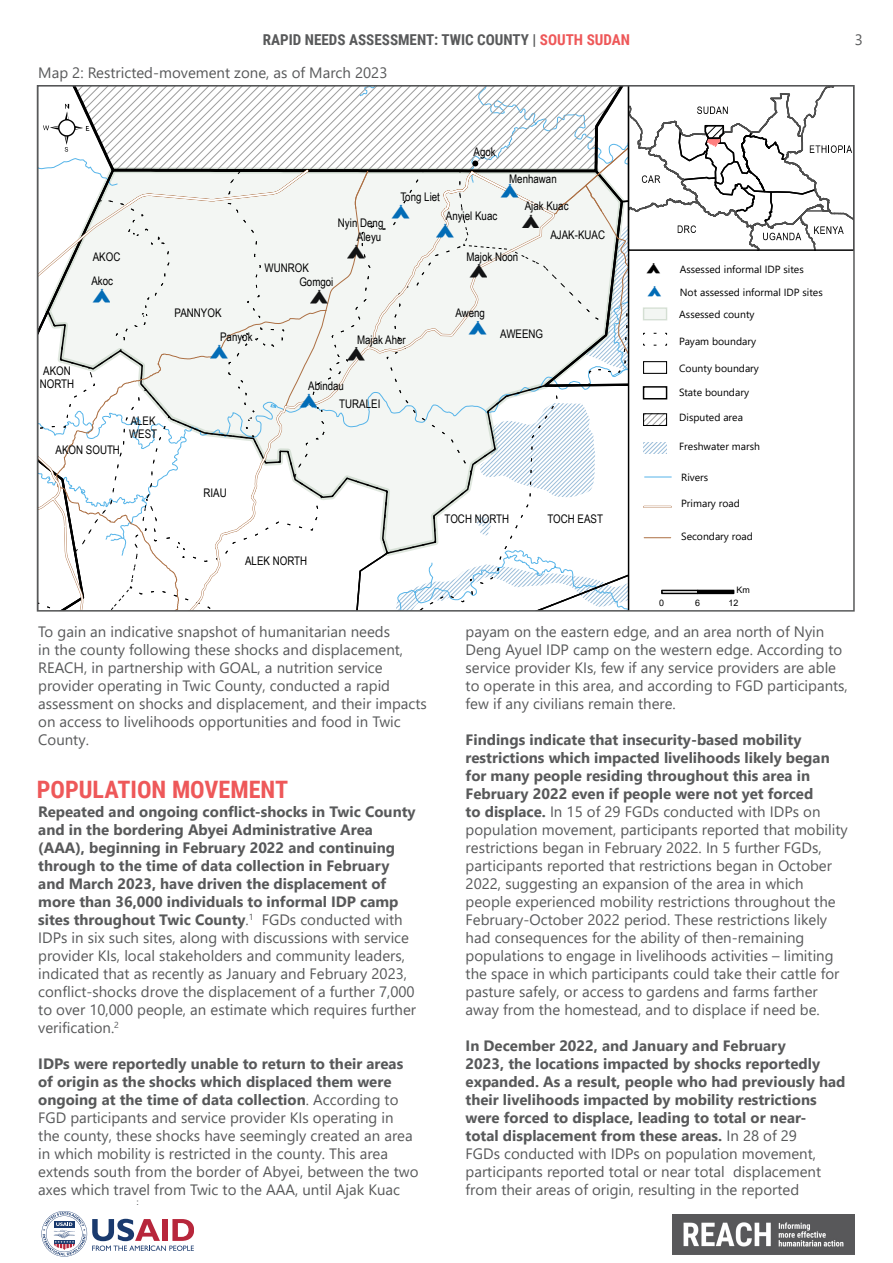
<style>
.page{position:relative;width:893px;height:1263px;background:#fff}
.page>*{position:absolute;margin:0;border:0;box-sizing:border-box;transform-origin:0 0}
.Content_Header{font:700 24px "Roboto Condensed";color:#ee5859}
.t1{font:23.7px "OCHA Icons Unbounded";color:#026cb6}
.t2{font:23.7px "OCHA Icons Unbounded";color:#121314}
.t3{font:15px/18px "Segoe UI";color:#58595a}
.t4{font:700 15px/18px "Segoe UI";color:#58595a}
.Content_Header-2{font:700 15px "Roboto Condensed";color:#58595a}
.t5{font:11.85px/13.6px "Arial Narrow";color:#000}
.t6{font:10.35px "Segoe UI";color:#000}
.t7{font:8.85px "Arial";color:#000}
.t8{font:8.55px "Arial";color:#2c3033}
.s1{color:#ee5859}
.s2{font-family:"OCHA Icons Unbounded";font-size:18px}
.s3{font-family:"OCHA Icons Unbounded";font-size:18px;color:#026cb6}
.s4{font-weight:700}
.s5{font-weight:400}
</style>
<div class="page">
<img style="left:672px;top:1214px;width:183px;height:40px">
<svg style="left:41px;top:1211px;width:153px;height:45px"></svg>
<svg style="left:40px;top:88px;width:812px;height:521px"></svg>
<p class="Content_Header-2" style="left:263px;top:30px;width:369px">RAPID NEEDS ASSESSMENT: TWIC COUNTY | <span class="s1">SOUTH SUDAN</span></p>
<p class="t3" style="left:38px;top:62px;width:351px">Map 2: Restricted-movement zone, as of March 2023</p>
<p class="t5" style="left:93px;top:250px;width:29px">AKOC</p>
<p class="t5" style="left:91px;top:273px;width:23px">Akoc</p>
<h2 class="t1" style="left:89px;top:284px;width:25px">Ô</h2>
<p class="t5" style="left:40px;top:363px;width:36px">AKON<br>NORTH</p>
<p class="t5" style="left:56px;top:442px;width:66px">AKON SOUTH</p>
<p class="t5" style="left:129px;top:413px;width:30px">ALEK<br>WEST</p>
<p class="t5" style="left:473px;top:145px;width:24px">Agok</p>
<p class="t5" style="left:338px;top:215px;width:47px;line-height:14.4px;text-align:right">Nyin Deng<br>Aleyu</p>
<h2 class="t2" style="left:345px;top:240px;width:25px">Ô</h2>
<p class="t5" style="left:299px;top:260px;width:36px;text-indent:-35px">WUNROK<br>Gomgoi</p>
<h2 class="t2" style="left:308px;top:285px;width:25px">Ô</h2>
<p class="t5" style="left:509px;top:172px;width:49px">Menhawan</p>
<h2 class="t1" style="left:497px;top:179px;width:25px">Ô</h2>
<p class="t5" style="left:400px;top:190px;width:41px">Tong Liet</p>
<p class="t5" style="left:525px;top:198px;width:45px">Ajak Kuac</p>
<h2 class="t1" style="left:388px;top:200px;width:25px">Ô</h2>
<p class="t5" style="left:446px;top:208px;width:53px">Anyiel Kuac</p>
<h2 class="t2" style="left:518px;top:209px;width:25px">Ô</h2>
<h2 class="t1" style="left:434px;top:219px;width:25px">Ô</h2>
<p class="t5" style="left:550px;top:227px;width:56px">AJAK-KUAC</p>
<p class="t5" style="left:466px;top:249px;width:53px">Majok Noon</p>
<h2 class="t2" style="left:466px;top:259px;width:25px">Ô</h2>
<p class="t5" style="left:175px;top:305px;width:48px">PANNYOK</p>
<p class="t5" style="left:455px;top:305px;width:31px">Aweng</p>
<p class="t5" style="left:220px;top:329px;width:34px">Panyok</p>
<h2 class="t1" style="left:208px;top:340px;width:25px">Ô</h2>
<p class="t5" style="left:357px;top:332px;width:50px">Majak Aher</p>
<h2 class="t2" style="left:345px;top:342px;width:25px">Ô</h2>
<h2 class="t1" style="left:465px;top:316px;width:25px">Ô</h2>
<p class="t5" style="left:500px;top:327px;width:44px">AWEENG</p>
<p class="t5" style="left:308px;top:379px;width:37px">Abindau</p>
<h2 class="t1" style="left:296px;top:389px;width:25px">Ô</h2>
<p class="t5" style="left:339px;top:397px;width:43px">TURALEI</p>
<p class="t5" style="left:204px;top:486px;width:25px">RIAU</p>
<p class="t5" style="left:445px;top:512px;width:66px">TOCH NORTH</p>
<p class="t5" style="left:547px;top:511px;width:57px">TOCH EAST</p>
<p class="t5" style="left:245px;top:553px;width:64px">ALEK NORTH</p>
<p class="t6" style="left:644px;top:260px;width:161px"><span class="s2">Ô</span> Assessed informal IDP sites</p>
<p class="t6" style="left:646px;top:283px;width:179px"><span class="s3">Ô</span> Not assessed informal IDP sites</p>
<p class="t6" style="left:679px;top:305px;width:77px">Assessed county</p>
<p class="t6" style="left:679px;top:331px;width:78px">Payam boundary</p>
<p class="t6" style="left:679px;top:359px;width:81px">County boundary</p>
<p class="t6" style="left:679px;top:383px;width:71px">State boundary</p>
<p class="t6" style="left:679px;top:408px;width:65px">Disputed area</p>
<p class="t6" style="left:679px;top:436px;width:82px">Freshwater marsh</p>
<p class="t6" style="left:681px;top:467px;width:29px">Rivers</p>
<p class="t6" style="left:681px;top:494px;width:60px">Primary road</p>
<p class="t6" style="left:681px;top:526px;width:73px">Secondary road</p>
<p class="t7" style="left:736px;top:584px;width:15px">Km</p>
<p class="t7" style="left:659px;top:596px;width:6px">0</p>
<p class="t7" style="left:695px;top:596px;width:6px">6</p>
<p class="t7" style="left:729px;top:596px;width:11px">12</p>
<p class="t3" style="left:855px;top:29px;width:10px">3</p>
<p class="t3" style="left:38px;top:621px;width:390px">To gain an indicative snapshot of humanitarian needs<br>in the county following these shocks and displacement, REACH, in partnership with GOAL, a nutrition service provider operating in Twic County, conducted a rapid assessment on shocks and displacement, and their impacts on access to livelihoods opportunities and food in Twic County.</p>
<p class="t3" style="left:466px;top:621px;width:384px">payam on the eastern edge, and an area north of Nyin Deng Ayuel IDP camp on the western edge. According to service provider KIs, few if any service providers are able to operate in this area, and according to FGD participants, few if any civilians remain there.</p>
<p class="t3" style="left:466px;top:729px;width:384px"><span class="s4">Findings indicate that insecurity-based mobility restrictions which impacted livelihoods likely began for many people residing throughout this area in February 2022 even if people were not yet forced<br>to displace.</span> In 15 of 29 FGDs conducted with IDPs on population movement, participants reported that mobility restrictions began in February 2022. In 5 further FGDs, participants reported that restrictions began in October 2022, suggesting an expansion of the area in which people experienced mobility restrictions throughout the February-October 2022 period. These restrictions likely had consequences for the ability of then-remaining populations to engage in livelihoods activities – limiting the space in which participants could take their cattle for pasture safely, or access to gardens and farms farther away from the homestead, and to displace if need be.</p>
<p class="t4" style="left:466px;top:1035px;width:381px">In December 2022, and January and February<br>2023, the locations impacted by shocks reportedly expanded. As a result, people who had previously had their livelihoods impacted by mobility restrictions were forced to displace, leading to total or near-<br>total displacement from these areas. <span class="s5">In 28 of 29<br>FGDs conducted with IDPs on population movement, participants reported total or near total displacement from their areas of origin, resulting in the reported</span></p>
<p class="Content_Header" style="left:37px;top:773px;width:253px">POPULATION MOVEMENT</p>
<p class="t3" style="left:38px;top:801px;width:379px"><span class="s4">Repeated and ongoing conflict-shocks in Twic County and in the bordering Abyei Administrative Area (AAA), beginning in February 2022 and continuing through to the time of data collection in February and March 2023, have driven the displacement of more than 36,000 individuals to informal IDP camp sites throughout Twic County</span>.<sup>1</sup> FGDs conducted with IDPs in six such sites, along with discussions with service provider KIs, local stakeholders and community leaders, indicated that as recently as January and February 2023, conflict-shocks drove the displacement of a further 7,000 to over 10,000 people, an estimate which requires further verification.<sup>2</sup></p>
<p class="t3" style="left:38px;top:1053px;width:382px"><span class="s4">IDPs were reportedly unable to return to their areas of origin as the shocks which displaced them were ongoing at the time of data collection</span>. According to FGD participants and service provider KIs operating in the county, these shocks have seemingly created an area in which mobility is restricted in the county. This area extends south from the border of Abyei, between the two axes which travel from Twic to the AAA, until Ajak Kuac</p>
<p class="t8" style="left:136px;top:1196px;width:4px">:</p>
</div>
